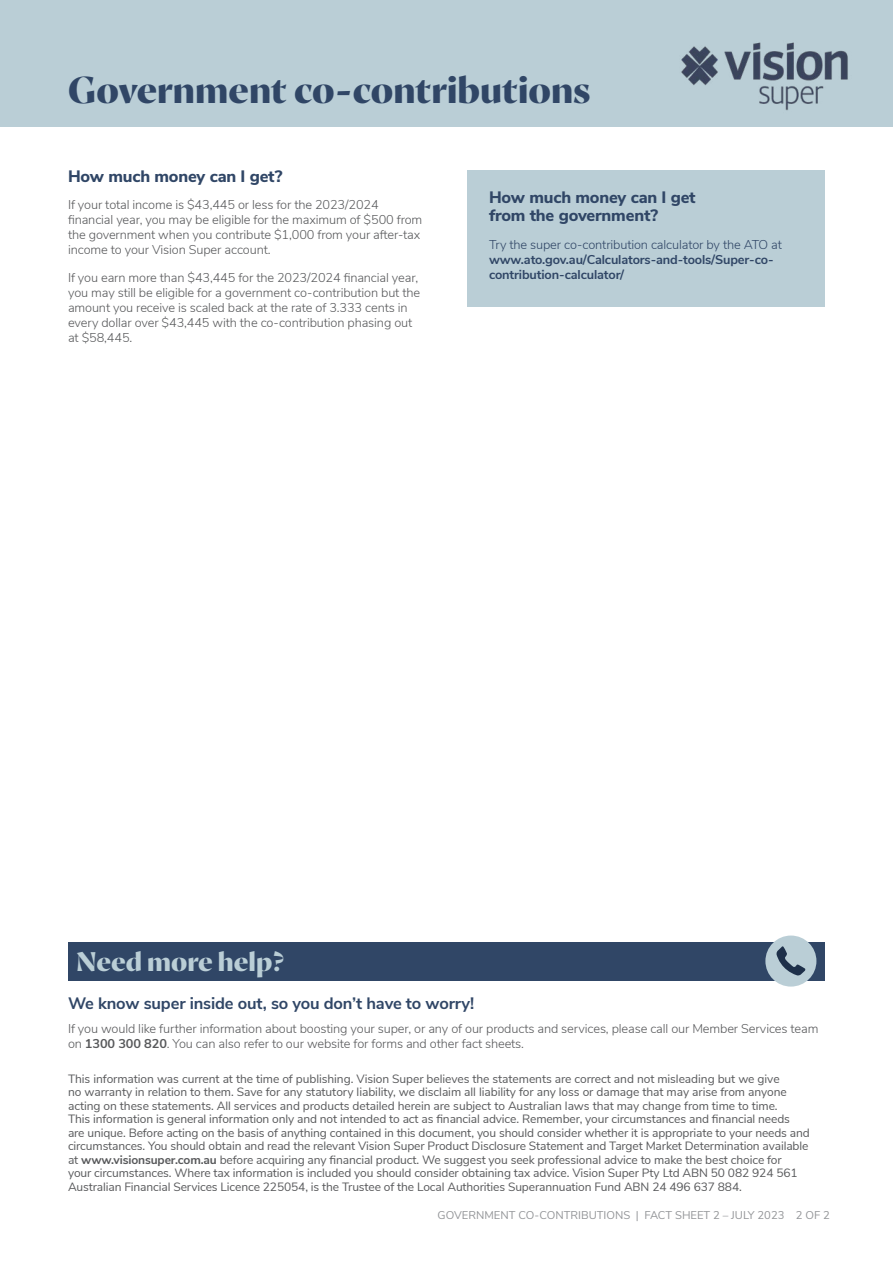
<style>
.page{position:relative;width:893px;height:1263px;background:#fff}
.page>*{position:absolute;margin:0;border:0;box-sizing:border-box;transform-origin:0 0}
.t1{font:800 37.5px "Proza Display";color:#304666}
.t2{font:800 27px "Proza Display";color:#baced6}
.t3{font:800 16.5px/18px "Nunito Sans";letter-spacing:-.01em;color:#304666}
.t4{font:700 16.5px "Nunito Sans";letter-spacing:-.01em;color:#304666}
.t5{font:300 12.75px/15px "Nunito Sans";letter-spacing:-.01em;color:#58595b}
.t6{font:700 12.75px/15px "Nunito Sans";letter-spacing:-.01em;color:#304666}
.t7{font:300 12.75px "Nunito Sans";letter-spacing:-.01em;color:#304666}
.t8{font:12px/13.5px "Nunito Sans";letter-spacing:-.01em;color:#58595b}
.t9{font:11.25px "Nunito Sans";color:#939598}
.s1{font-weight:700}
</style>
<div class="page">
<div style="left:0;top:0;width:893px;height:126px;background:#baced6"></div>
<img style="left:681px;top:42px;width:167px;height:69px">
<div style="left:468px;top:170px;width:357px;height:136px;background:#baced6"></div>
<div style="left:68px;top:942px;width:757px;height:38px;background:#304666"></div>
<div style="left:765px;top:935px;width:51px;height:51px;background:#baced6;border-radius:50%"></div>
<svg style="left:776px;top:946px;width:30px;height:30px"></svg>
<h1 class="t1" style="left:68px;top:67px;width:524px">Government co-contributions</h1>
<h3 class="t3" style="left:68px;top:166px;width:216px">How much money can I get?</h3>
<p class="t5" style="left:68px;top:197px;width:356px">If your total income is $43,445 or less for the 2023/2024 financial year, you may be eligible for the maximum of $500 from the government when you contribute $1,000 from your after-tax income to your Vision Super account.</p>
<p class="t5" style="left:68px;top:269px;width:354px">If you earn more than $43,445 for the 2023/2024 financial year, you may still be eligible for a government co-contribution but the amount you receive is scaled back at the rate of 3.333 cents in every dollar over $43,445 with the co-contribution phasing out at $58,445.</p>
<h3 class="t3" style="left:489px;top:187px;width:208px">How much money can I get from the government?</h3>
<p class="t7" style="left:489px;top:235px;width:294px">Try the super co-contribution calculator by the ATO at</p>
<p class="t6" style="left:489px;top:251px;width:286px">www.ato.gov.au/Calculators-and-tools/Super-co&shy;contribution-calculator/</p>
<h2 class="t2" style="left:77px;top:944px;width:210px">Need more help?</h2>
<h3 class="t4" style="left:68px;top:991px;width:408px">We know super inside out, so you don’t have to worry!</h3>
<p class="t5" style="left:68px;top:1020px;width:752px">If you would like further information about boosting your super, or any of our products and services, please call our Member Services team on <span class="s1">1300 300 820</span>. You can also refer to our website for forms and other fact sheets.</p>
<p class="t8" style="left:68px;top:1071px;width:743px">This information was current at the time of publishing. Vision Super believes the statements are correct and not misleading but we give<br>no warranty in relation to them. Save for any statutory liability, we disclaim all liability for any loss or damage that may arise from anyone acting on these statements. All services and products detailed herein are subject to Australian laws that may change from time to time.<br>This information is general information only and not intended to act as financial advice. Remember, your circumstances and financial needs<br>are unique. Before acting on the basis of anything contained in this document, you should consider whether it is appropriate to your needs and circumstances. You should obtain and read the relevant Vision Super Product Disclosure Statement and Target Market Determination available at <span class="s1">www.visionsuper.com.au</span> before acquiring any financial product. We suggest you seek professional advice to make the best choice for<br>your circumstances. Where tax information is included you should consider obtaining tax advice. Vision Super Pty Ltd ABN 50 082 924 561<br>Australian Financial Services Licence 225054, is the Trustee of the Local Authorities Superannuation Fund ABN 24 496 637 884.</p>
<p class="t9" style="left:438px;top:1207px;width:394px">GOVERNMENT CO-CONTRIBUTIONS | FACT SHEET 2 – JULY 2023 2 OF 2</p>
</div>
